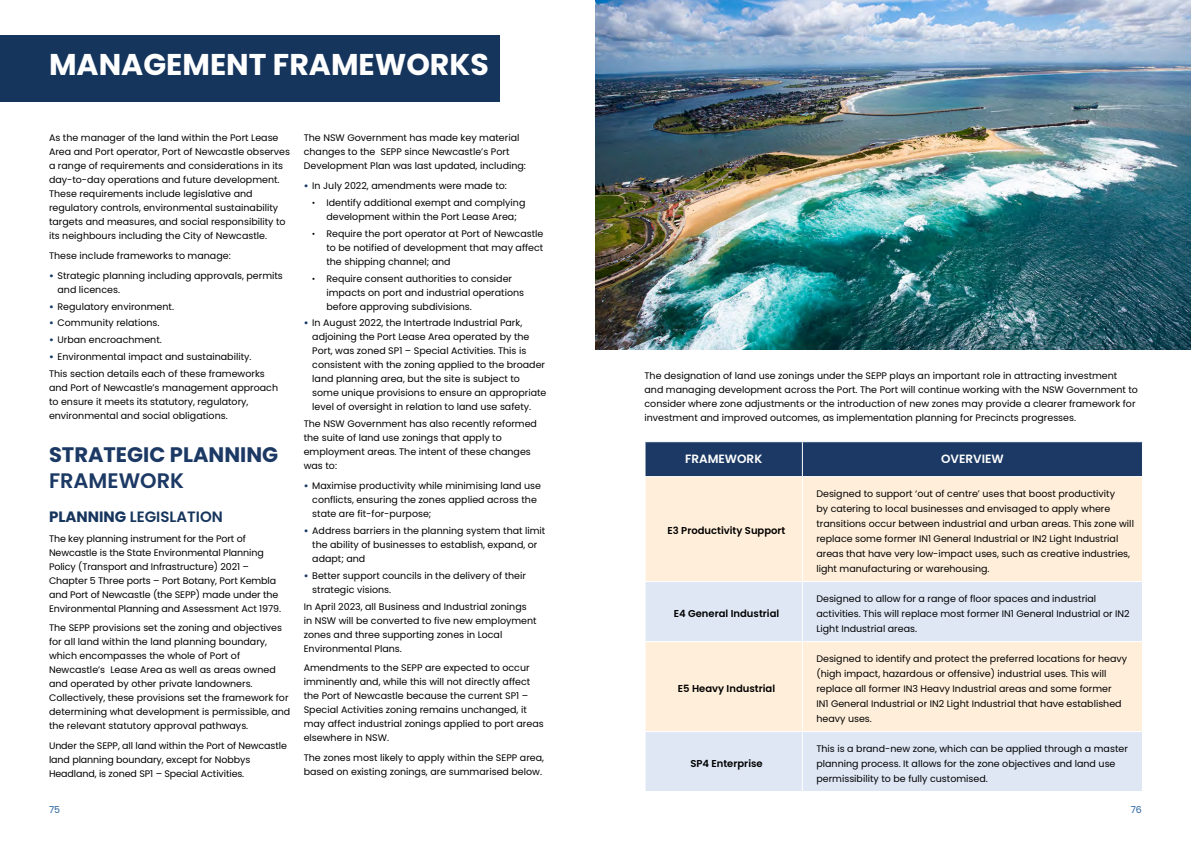
<style>
.page{position:relative;width:1191px;height:842px;background:#fff}
.page>*{position:absolute;margin:0;border:0;box-sizing:border-box;transform-origin:0 0}
.t1{font:700 30px "Poppins";color:#fff}
.t2{font:700 21px "Poppins";color:#1b3964}
.t3{font:600 21px "Poppins";color:#1b3964}
.t4{font:600 15px "Poppins";color:#16355d}
.t5{font:600 12px "Poppins";color:#fff}
.t6{font:600 10px "Poppins";color:#000}
.t7{font:9.5px/14px "Poppins";color:#000}
.t8{font:9.5px "Poppins";color:#215e9e}
.s1{font-weight:700;color:#1b3964}
.s2{font-weight:700}
.s3{font-weight:200}
</style>
<div class="page">
<div style="left:0;top:35px;width:499px;height:66px;background:#16355d"></div>
<img style="left:595px;top:0;width:596px;height:349px">
<div style="left:645px;top:442px;width:497px;height:34px;background:#1b3964"></div>
<div style="left:645px;top:477px;width:497px;height:104px;background:#ffefda"></div>
<svg style="left:645px;top:582px;width:497px;height:209px;background:#eceae9"></svg>
<hr style="left:802px;top:442px;width:1px;height:34px;background:#fff">
<hr style="left:802px;top:477px;width:1px;height:104px;background:#fff">
<hr style="left:802px;top:582px;width:1px;height:59px;background:#fff">
<hr style="left:644px;top:641px;width:158px;height:1px;background:#fff">
<hr style="left:802px;top:641px;width:341px;height:1px;background:#fff">
<hr style="left:802px;top:642px;width:1px;height:89px;background:#fff">
<hr style="left:644px;top:731px;width:158px;height:1px;background:#fff">
<hr style="left:802px;top:731px;width:341px;height:1px;background:#fff">
<hr style="left:802px;top:732px;width:1px;height:59px;background:#fff">
<h1 class="t1" style="left:49px;top:48px;width:441px">MANAGEMENT FRAMEWORKS</h1>
<p class="t7" style="left:49px;top:131px;width:242px">As the manager of the land within the Port Lease Area and Port operator, Port of Newcastle observes a range of requirements and considerations in its day-to-day operations and future development.<br>These requirements include legislative and regulatory controls, environmental sustainability targets and measures, and social responsibility to its neighbours including the City of Newcastle.</p>
<p class="t7" style="left:49px;top:249px;width:183px">These include frameworks to manage:</p>
<p class="t7" style="left:58px;top:268px;width:227px;text-indent:-9px"><span class="s1">•</span> Strategic planning including approvals, permits and licences.</p>
<p class="t7" style="left:49px;top:299px;width:126px"><span class="s1">•</span> Regulatory environment.</p>
<p class="t7" style="left:49px;top:316px;width:112px"><span class="s1">•</span> Community relations.</p>
<p class="t7" style="left:49px;top:333px;width:114px"><span class="s1">•</span> Urban encroachment.</p>
<p class="t7" style="left:49px;top:348px;width:217px;line-height:16.8px"><span class="s1">•</span> Environmental impact and sustainability.<br>This section details each of these frameworks</p>
<p class="t7" style="left:49px;top:381px;width:231px">and Port of Newcastle’s management approach to ensure it meets its statutory, regulatory, environmental and social obligations.</p>
<h2 class="t2" style="left:49px;top:442px;width:231px">STRATEGIC PLANNING</h2>
<h2 class="t3" style="left:49px;top:468px;width:137px">FRAMEWORK</h2>
<h3 class="t4" style="left:49px;top:508px;width:175px"><span class="s2">PLANNING</span> LEGISLATION</h3>
<p class="t7" style="left:49px;top:531px;width:233px">The key planning instrument for the Port of Newcastle is the State Environmental Planning Policy (Transport and Infrastructure) 2021 – Chapter 5 Three ports – Port Botany, Port Kembla and Port of Newcastle (the SEPP) made under the Environmental Planning and Assessment Act 1979.</p>
<p class="t7" style="left:49px;top:621px;width:243px">The SEPP provisions set the zoning and objectives for all land within the land planning boundary, which encompasses the whole of Port of Newcastle’s Lease Area as well as areas owned and operated by other private landowners.<br>Collectively, these provisions set the framework for determining what development is permissible, and the relevant statutory approval pathways.</p>
<p class="t7" style="left:49px;top:739px;width:239px">Under the SEPP, all land within the Port of Newcastle land planning boundary, except for Nobbys<br>Headland, is zoned SP1 – Special Activities.</p>
<p class="t7" style="left:304px;top:131px;width:224px">The NSW Government has made key material changes to the SEPP since Newcastle’s Port<br>Development Plan was last updated, including:</p>
<p class="t7" style="left:304px;top:179px;width:205px"><span class="s1">•</span> In July 2022, amendments were made to:</p>
<p class="t7" style="left:312px;top:196px;width:215px;text-align:center"><span class="s3">•</span> Identify additional exempt and complying development within the Port Lease Area;</p>
<p class="t7" style="left:326px;top:226px;width:218px;text-align:justify;text-indent:-14px"><span class="s3">•</span> Require the port operator at Port of Newcastle to be notified of development that may affect the shipping channel; and</p>
<p class="t7" style="left:326px;top:271px;width:199px;text-indent:-14px"><span class="s3">•</span> Require consent authorities to consider impacts on port and industrial operations before approving subdivisions.</p>
<p class="t7" style="left:312px;top:316px;width:236px;text-indent:-9px"><span class="s1">•</span> In August 2022, the Intertrade Industrial Park, adjoining the Port Lease Area operated by the Port, was zoned SP1 – Special Activities. This is consistent with the zoning applied to the broader land planning area, but the site is subject to some unique provisions to ensure an appropriate level of oversight in relation to land use safety.</p>
<p class="t7" style="left:304px;top:417px;width:235px">The NSW Government has also recently reformed the suite of land use zonings that apply to employment areas. The intent of these changes was to:</p>
<p class="t7" style="left:312px;top:479px;width:230px;text-indent:-9px"><span class="s1">•</span> Maximise productivity while minimising land use conflicts, ensuring the zones applied across the state are fit-for-purpose;</p>
<p class="t7" style="left:312px;top:524px;width:235px;text-indent:-9px"><span class="s1">•</span> Address barriers in the planning system that limit the ability of businesses to establish, expand, or adapt; and</p>
<p class="t7" style="left:312px;top:568px;width:215px;text-indent:-9px"><span class="s1">•</span> Better support councils in the delivery of their strategic visions.</p>
<p class="t7" style="left:304px;top:599px;width:234px">In April 2023, all Business and Industrial zonings in NSW will be converted to five new employment zones and three supporting zones in Local Environmental Plans.</p>
<p class="t7" style="left:304px;top:661px;width:241px">Amendments to the SEPP are expected to occur imminently and, while this will not directly affect the Port of Newcastle because the current SP1 – Special Activities zoning remains unchanged, it may affect industrial zonings applied to port areas elsewhere in NSW.</p>
<p class="t7" style="left:304px;top:751px;width:242px">The zones most likely to apply within the SEPP area, based on existing zonings, are summarised below.</p>
<p class="t7" style="left:644px;top:368px;width:495px">The designation of land use zonings under the SEPP plays an important role in attracting investment and managing development across the Port. The Port will continue working with the NSW Government to consider where zone adjustments or the introduction of new zones may provide a clearer framework for investment and improved outcomes, as implementation planning for Precincts progresses.</p>
<p class="t5" style="left:685px;top:452px;width:79px">FRAMEWORK</p>
<p class="t5" style="left:941px;top:452px;width:64px">OVERVIEW</p>
<p class="t6" style="left:667px;top:525px;width:119px">E3 Productivity Support</p>
<p class="t6" style="left:674px;top:607px;width:107px">E4 General Industrial</p>
<p class="t6" style="left:678px;top:682px;width:99px">E5 Heavy Industrial</p>
<p class="t6" style="left:690px;top:757px;width:74px">SP4 Enterprise</p>
<p class="t7" style="left:816px;top:486px;width:319px;line-height:15px">Designed to support ‘out of centre’ uses that boost productivity<br>by catering to local businesses and envisaged to apply where transitions occur between industrial and urban areas. This zone will replace some former IN1 General Industrial or IN2 Light Industrial areas that have very low-impact uses, such as creative industries, light manufacturing or warehousing.</p>
<p class="t7" style="left:816px;top:591px;width:315px;line-height:15px">Designed to allow for a range of floor spaces and industrial activities. This will replace most former IN1 General Industrial or IN2<br>Light Industrial areas.</p>
<p class="t7" style="left:816px;top:651px;width:312px;line-height:15px">Designed to identify and protect the preferred locations for heavy (high impact, hazardous or offensive) industrial uses. This will replace all former IN3 Heavy Industrial areas and some former<br>IN1 General Industrial or IN2 Light Industrial that have established heavy uses.</p>
<p class="t7" style="left:816px;top:741px;width:313px;line-height:15px">This is a brand-new zone, which can be applied through a master planning process. It allows for the zone objectives and land use permissibility to be fully customised.</p>
<p class="t8" style="left:49px;top:804px;width:13px">75</p>
<p class="t8" style="left:1130px;top:804px;width:13px">76</p>
</div>
